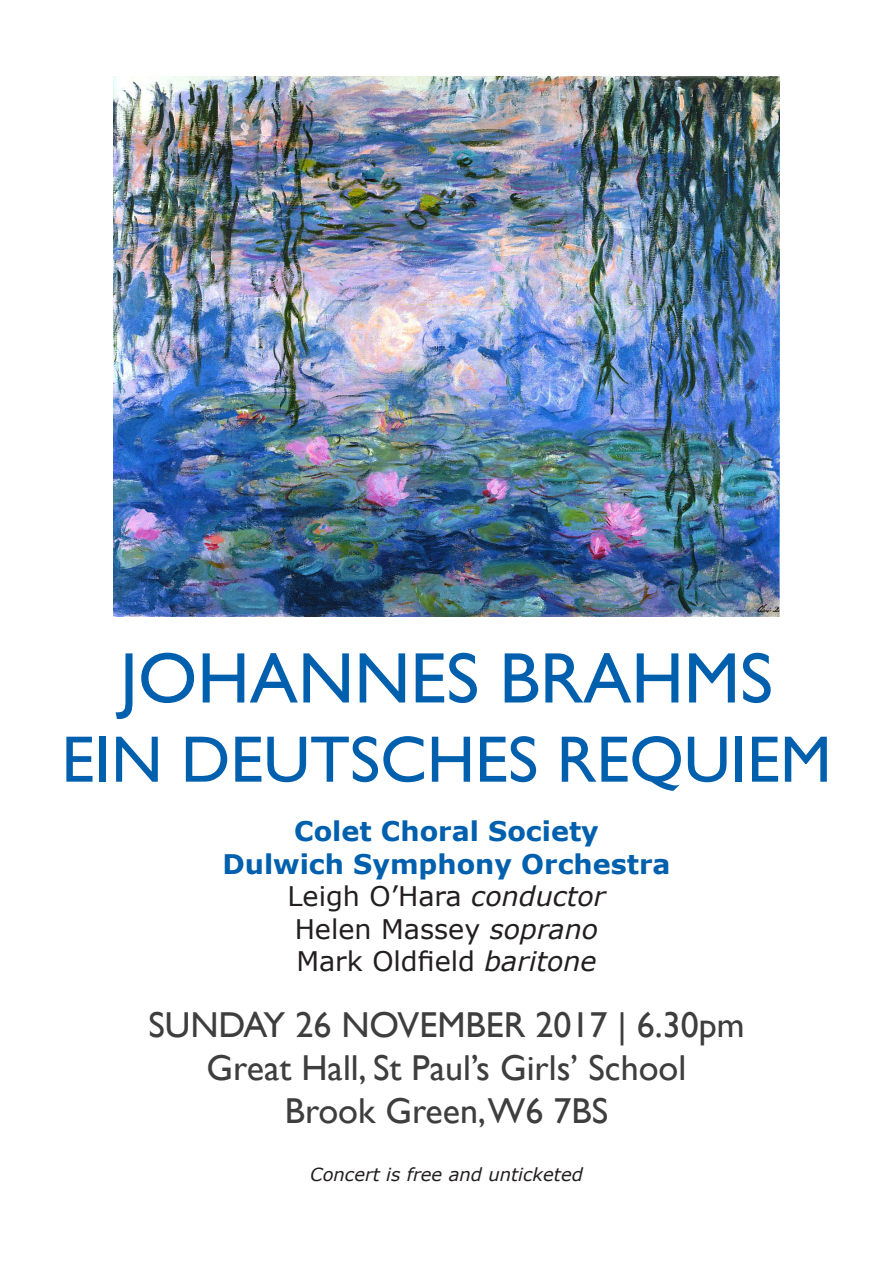
<style>
.page{position:relative;width:893px;height:1263px;background:#fff}
.page>*{position:absolute;margin:0;border:0;box-sizing:border-box;transform-origin:0 0}
.t1{font:72px "Gill Sans";color:#0160ae}
.t2{font:66px "Gill Sans";color:#0160ae}
.t3{font:36px "Gill Sans";color:#3e3e3f}
.t4{font:27px "Verdana";color:#231f20}
.t5{font:700 27px "Verdana";color:#0160ae}
.t6{font:italic 18px "Verdana";color:#231f20}
.s1{font-style:italic}
</style>
<div class="page">
<img style="left:114px;top:77px;width:665px;height:540px">
<p class="t1" style="left:120px;top:636px;width:654px">JOHANNES BRAHMS</p>
<p class="t2" style="left:61px;top:721px;width:772px">EIN DEUTSCHES REQUIEM</p>
<p class="t5" style="left:294px;top:812px;width:306px">Colet Choral Society</p>
<p class="t5" style="left:222px;top:845px;width:450px">Dulwich Symphony Orchestra</p>
<p class="t4" style="left:288px;top:878px;width:319px">Leigh O’Hara <span class="s1">conductor</span></p>
<p class="t4" style="left:295px;top:910px;width:305px">Helen Massey <span class="s1">soprano</span></p>
<p class="t4" style="left:296px;top:942px;width:302px">Mark Oldfield <span class="s1">baritone</span></p>
<p class="t3" style="left:148px;top:1004px;width:598px">SUNDAY 26 NOVEMBER 2017 | 6.30pm</p>
<p class="t3" style="left:207px;top:1047px;width:481px">Great Hall, St Paul’s Girls’ School</p>
<p class="t3" style="left:285px;top:1090px;width:325px">Brook Green,W6 7BS</p>
<p class="t6" style="left:310px;top:1162px;width:274px">Concert is free and unticketed</p>
</div>
